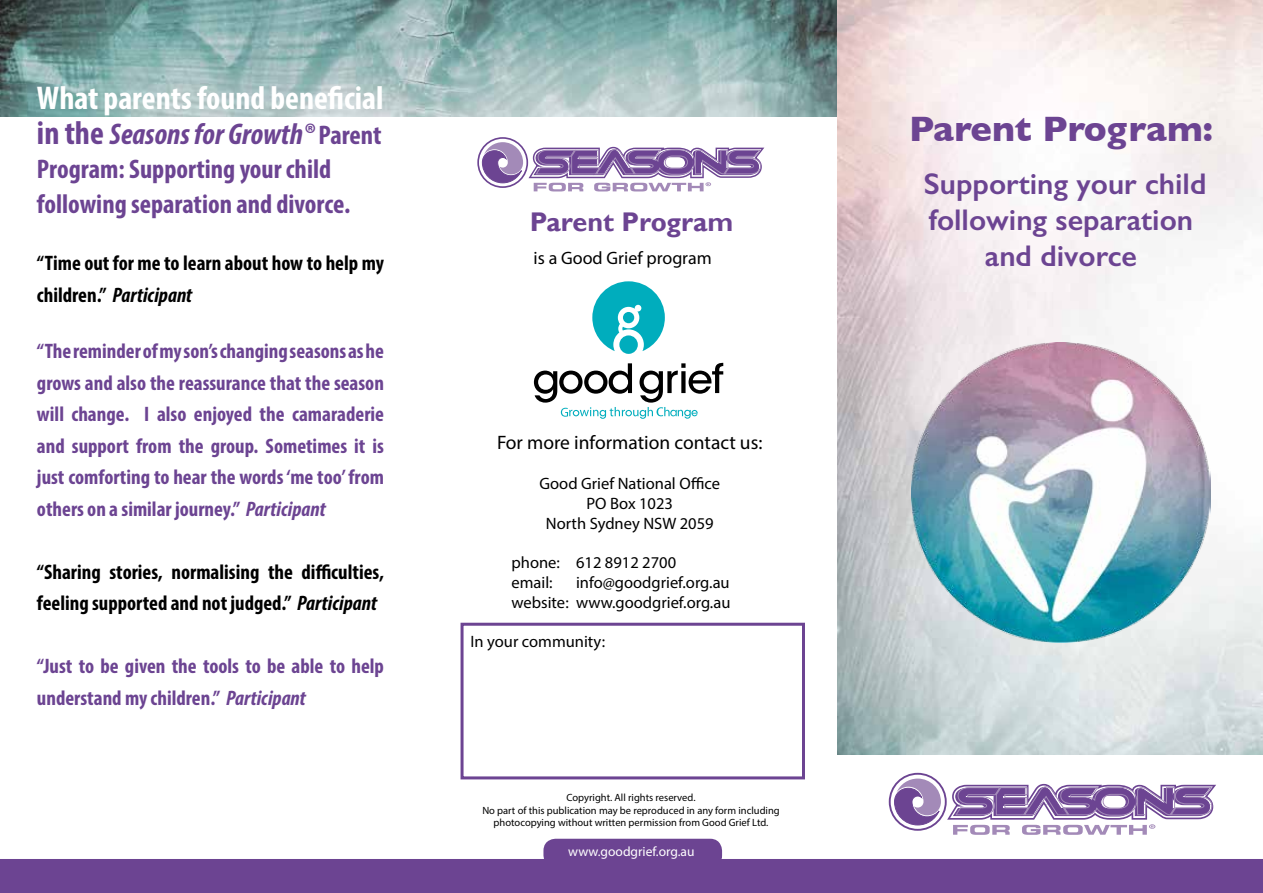
<style>
.page{position:relative;width:1263px;height:893px;background:#fff}
.page>*{position:absolute;margin:0;border:0;box-sizing:border-box;transform-origin:0 0}
.t1{font:700 36px "Gill Sans";color:#6c4492}
.t2{font:700 condensed 33px "Myriad Pro";color:#fff}
.t3{font:600 30px/36px "Gill Sans";color:#6c4492}
.t4{font:italic 700 condensed 30px "Myriad Pro";color:#6c4492}
.t5{font:700 condensed 27px/34.5px "Myriad Pro";color:#6c4492}
.t6{font:700 27px "Gill Sans";color:#6c4492}
.t7{font:700 condensed 21px/31.5px "Myriad Pro";color:#6c4492;text-align:justify}
.t8{font:700 condensed 21px/31.5px "Myriad Pro";color:#000}
.t9{font:italic 700 condensed 21px "Myriad Pro";color:#000}
.t10{font:19.5px "Myriad Pro";color:#000}
.t11{font:18px "Myriad Pro";color:#000}
.t12{font:16.5px/19.8px "Myriad Pro";color:#000;text-align:center}
.t13{font:13.5px "Myriad Pro";color:#fff}
.t14{font:10.5px/12.6px "Myriad Pro";color:#000;text-align:center}
.s1{font-style:normal;font-size:33px}
.s2{font-style:normal;font-size:27px}
.s3{font-style:normal}
.s4{font-style:italic}
</style>
<div class="page">
<img style="left:0;top:0;width:838px;height:117px">
<img style="left:838px;top:0;width:425px;height:755px">
<div style="left:477px;top:137px;width:51px;height:51px;border:3px solid #6c4492;border-radius:50%"></div>
<svg style="left:479px;top:139px;width:285px;height:52px"></svg>
<svg style="left:592px;top:281px;width:73px;height:73px"></svg>
<svg style="left:534px;top:363px;width:189px;height:56px"></svg>
<svg style="left:891px;top:775px;width:325px;height:60px"></svg>
<div style="left:0;top:859px;width:1263px;height:34px;background:#6c4492"></div>
<div style="left:543px;top:839px;width:179px;height:28px;background:#6c4492;border-radius:12px"></div>
<div style="left:460px;top:623px;width:345px;height:156px;border:3px solid #6c4492"></div>
<img style="left:911px;top:342px;width:300px;height:300px">
<h2 class="t2" style="left:37px;top:77px;width:348px">What parents found beneficial</h2>
<h3 class="t4" style="left:37px;top:115px;width:346px"><span class="s1">in the</span> Seasons for Growth® <span class="s2">Parent</span></h3>
<p class="t5" style="left:37px;top:151px;width:315px">Program: Supporting your child following separation and divorce.</p>
<p class="t6" style="left:530px;top:206px;width:205px">Parent Program</p>
<h1 class="t1" style="left:909px;top:100px;width:305px">Parent Program:</h1>
<h3 class="t3" style="left:924px;top:165px;width:284px">Supporting your child following separation</h3>
<p class="t8" style="left:37px;top:247px;width:348px">“Time out for me to learn about how to help my</p>
<h3 class="t3" style="left:985px;top:237px;width:154px">and divorce</h3>
<p class="t9" style="left:37px;top:281px;width:157px"><span class="s3">children.”</span> Participant</p>
<p class="t7" style="left:37px;top:335px;width:349px">“The reminder of my son’s changing seasons as he grows and also the reassurance that the season will change. I also enjoyed the camaraderie and support from the group. Sometimes it is just comforting to hear the words ‘me too’ from others on a similar journey.” <span class="s4">Participant</span></p>
<p class="t11" style="left:533px;top:247px;width:180px">is a Good Grief program</p>
<p class="t10" style="left:497px;top:431px;width:267px">For more information contact us:</p>
<p class="t12" style="left:539px;top:473px;width:182px">Good Grief National Office<br>PO Box 1023<br>North Sydney NSW 2059</p>
<p class="t12" style="left:511px;top:553px;width:166px;text-align:left">phone: 612 8912 2700 email:</p>
<p class="t8" style="left:37px;top:556px;width:348px">“Sharing stories, normalising the difficulties, feeling supported and not judged.” <span class="s4">Participant</span></p>
<p class="t12" style="left:512px;top:572px;width:220px;text-align:right">info@goodgrief.org.au<br>website: www.goodgrief.org.au</p>
<p class="t7" style="left:37px;top:650px;width:348px">“Just to be given the tools to be able to help understand my children.” <span class="s4">Participant</span></p>
<p class="t12" style="left:470px;top:631px;width:136px">In your community:</p>
<p class="t14" style="left:482px;top:791px;width:299px">Copyright. All rights reserved.<br>No part of this publication may be reproduced in any form including photocopying without written permission from Good Grief Ltd.</p>
<p class="t13" style="left:568px;top:843px;width:128px">www.goodgrief.org.au</p>
</div>
